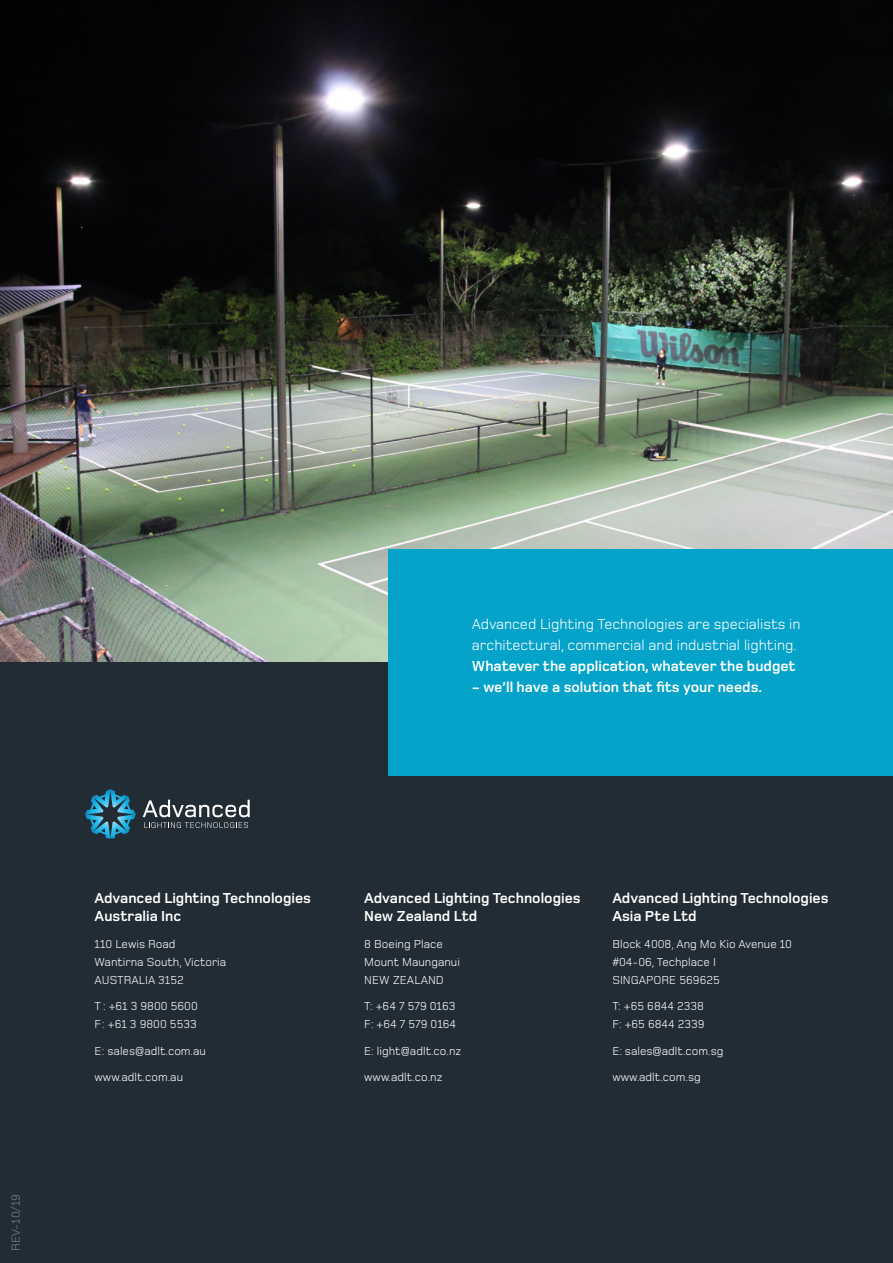
<style>
.page{position:relative;width:893px;height:1263px;background:#fff}
.page>*{position:absolute;margin:0;border:0;box-sizing:border-box;transform-origin:0 0}
.body{font:700 15px/18px "Foundry Monoline";color:#fff}
.body-2{font:15px/21px "Foundry Monoline";color:#fff}
.body-3{font:12px/18px "Foundry Monoline";color:#fff}
.t1{font:12px "Foundry Monoline";color:#808080}
.s1{font-weight:700}
</style>
<div class="page">
<div style="left:0;top:435px;width:893px;height:828px;background:#222c34"></div>
<svg style="left:143px;top:800px;width:107px;height:28px"></svg>
<svg style="left:85px;top:789px;width:51px;height:49px"></svg>
<img style="left:0;top:0;width:893px;height:661px">
<div style="left:388px;top:549px;width:505px;height:226px;background:#05a2c9"></div>
<p class="body-2" style="left:472px;top:614px;width:330px">Advanced Lighting Technologies are specialists in architectural, commercial and industrial lighting.<br><span class="s1">Whatever the application, whatever the budget</span></p>
<p class="body" style="left:472px;top:679px;width:291px">- we’ll have a solution that fits your needs.</p>
<p class="t1" style="left:9px;top:1251px;width:59px;rotate:-90deg">REV-10/19</p>
<p class="body" style="left:95px;top:890px;width:218px">Advanced Lighting Technologies<br>Australia Inc</p>
<p class="body-3" style="left:95px;top:935px;width:133px">110 Lewis Road<br>Wantirna South, Victoria<br>AUSTRALIA 3152</p>
<p class="body-3" style="left:95px;top:998px;width:105px">T : +61 3 9800 5600<br>F: +61 3 9800 5533</p>
<p class="body-3" style="left:95px;top:1042px;width:113px">E: sales@adlt.com.au</p>
<p class="body-3" style="left:95px;top:1069px;width:90px">www.adlt.com.au</p>
<p class="body" style="left:364px;top:890px;width:218px">Advanced Lighting Technologies<br>New Zealand Ltd</p>
<p class="body-3" style="left:364px;top:935px;width:97px">8 Boeing Place<br>Mount Maunganui<br>NEW ZEALAND</p>
<p class="body-3" style="left:364px;top:998px;width:93px">T: +64 7 579 0163<br>F: +64 7 579 0164</p>
<p class="body-3" style="left:364px;top:1042px;width:99px">E: light@adlt.co.nz</p>
<p class="body-3" style="left:364px;top:1069px;width:80px">www.adlt.co.nz</p>
<p class="body" style="left:612px;top:890px;width:218px">Advanced Lighting Technologies<br>Asia Pte Ltd</p>
<p class="body-3" style="left:612px;top:935px;width:181px">Block 4008, Ang Mo Kio Avenue 10 #04-06, Techplace I<br>SINGAPORE 569625</p>
<p class="body-3" style="left:612px;top:998px;width:94px">T: +65 6844 2338<br>F: +65 6844 2339</p>
<p class="body-3" style="left:612px;top:1042px;width:113px">E: sales@adlt.com.sg</p>
<p class="body-3" style="left:612px;top:1069px;width:90px">www.adlt.com.sg</p>
</div>
